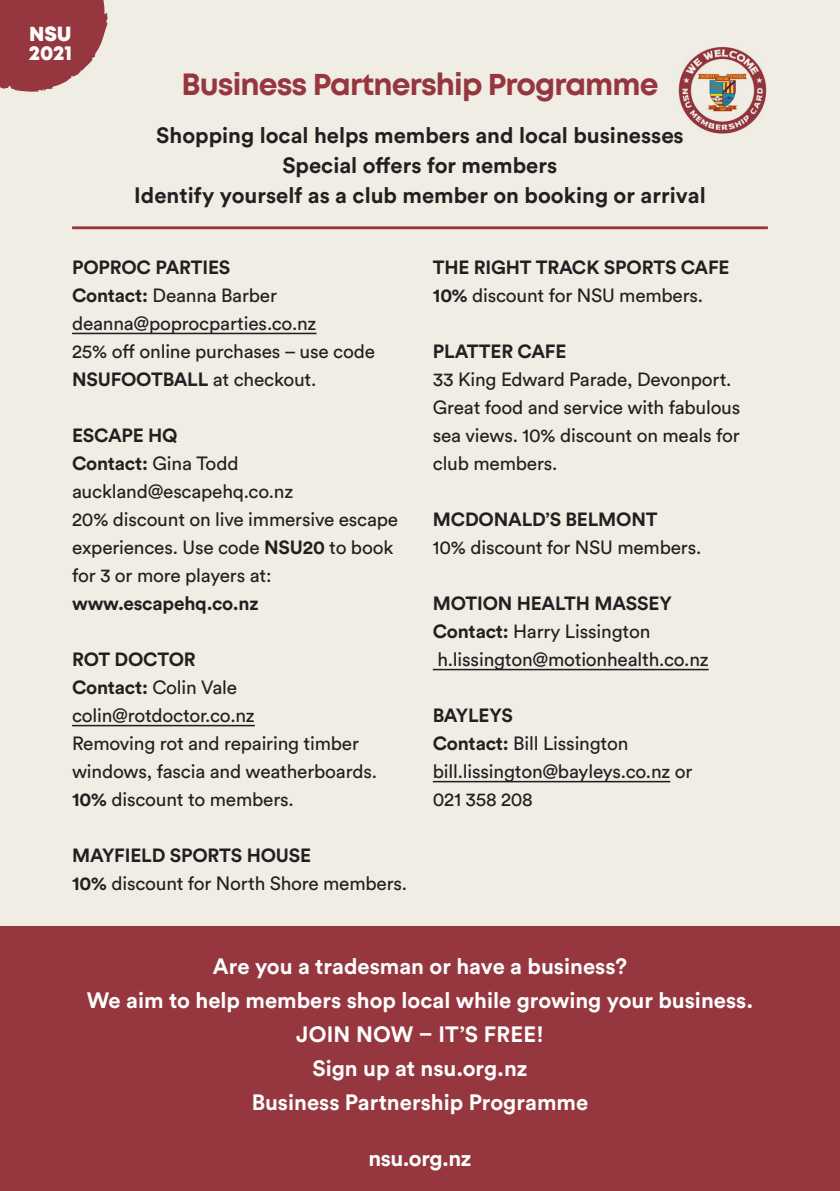
<style>
.page{position:relative;width:840px;height:1191px;background:#fff}
.page>*{position:absolute;margin:0;border:0;box-sizing:border-box;transform-origin:0 0}
.t1{font:700 30px "Mont";letter-spacing:-.03em;color:#96373f}
.t2{font:700 22px/34px "Circular Std";color:#fff;text-align:center}
.t3{font:700 22px "Circular Std";color:#231f20}
.t4{font:800 20.2px "Mont";letter-spacing:-.01em;color:#fff}
.t5{font:19px/28px "Circular Std";letter-spacing:-.01em;color:#231f20}
.t6{font:700 19px "Circular Std";letter-spacing:-.01em;color:#231f20}
.s1{font-weight:700}
</style>
<div class="page">
<div style="left:0;top:0;width:839px;height:1068px;background:#f0ede5"></div>
<div style="left:0;top:926px;width:839px;height:265px;background:#96373f"></div>
<hr style="left:72px;top:333px;width:244px;height:1px;background:#231f20">
<hr style="left:72px;top:725px;width:183px;height:1px;background:#231f20">
<hr style="left:432px;top:669px;width:276px;height:1px;background:#231f20">
<hr style="left:432px;top:781px;width:238px;height:1px;background:#231f20">
<hr style="left:72px;top:226px;width:695px;height:3px;background:#96373f">
<img style="left:678px;top:47px;width:89px;height:87px">
<svg style="left:0;top:0;width:108px;height:92px;background:#a35258"></svg>
<p class="t4" style="left:29px;top:24px;width:44px">NSU</p>
<p class="t4" style="left:29px;top:43px;width:45px">2021</p>
<p class="t1" style="left:181px;top:70px;width:478px">Business Partnership Programme</p>
<p class="t3" style="left:156px;top:121px;width:528px">Shopping local helps members and local businesses</p>
<p class="t3" style="left:282px;top:151px;width:276px">Special offers for members</p>
<p class="t3" style="left:134px;top:181px;width:572px">Identify yourself as a club member on booking or arrival</p>
<p class="t5" style="left:72px;top:253px;width:246px"><span class="s1">POPROC PARTIES<br>Contact:</span> Deanna Barber deanna@poprocparties.co.nz</p>
<p class="t5" style="left:72px;top:337px;width:304px">25% off online purchases – use code<br><span class="s1">NSUFOOTBALL</span> at checkout.</p>
<p class="t5" style="left:72px;top:421px;width:222px"><span class="s1">ESCAPE HQ<br>Contact:</span> Gina Todd auckland@escapehq.co.nz</p>
<p class="t5" style="left:72px;top:505px;width:327px">20% discount on live immersive escape experiences. Use code <span class="s1">NSU20</span> to book for 3 or more players at: <span class="s1">www.escapehq.co.nz</span></p>
<p class="t5" style="left:72px;top:645px;width:184px"><span class="s1">ROT DOCTOR<br>Contact:</span> Colin Vale colin@rotdoctor.co.nz</p>
<p class="t5" style="left:72px;top:729px;width:306px">Removing rot and repairing timber windows, fascia and weatherboards.</p>
<p class="t5" style="left:72px;top:785px;width:223px"><span class="s1">10%</span> discount to members.</p>
<p class="t6" style="left:72px;top:843px;width:240px">MAYFIELD SPORTS HOUSE</p>
<p class="t5" style="left:72px;top:869px;width:336px"><span class="s1">10%</span> discount for North Shore members.</p>
<p class="t6" style="left:432px;top:255px;width:298px">THE RIGHT TRACK SPORTS CAFE</p>
<p class="t5" style="left:432px;top:281px;width:272px"><span class="s1">10%</span> discount for NSU members.</p>
<p class="t6" style="left:432px;top:339px;width:135px">PLATTER CAFE</p>
<p class="t5" style="left:432px;top:365px;width:300px">33 King Edward Parade, Devonport.</p>
<p class="t5" style="left:432px;top:393px;width:309px;text-align:justify">Great food and service with fabulous sea views. 10% discount on meals for club members.</p>
<p class="t5" style="left:432px;top:505px;width:270px"><span class="s1">MCDONALD’S BELMONT<br></span>10% discount for NSU members.</p>
<p class="t6" style="left:432px;top:591px;width:240px">MOTION HEALTH MASSEY</p>
<p class="t5" style="left:432px;top:617px;width:219px"><span class="s1">Contact:</span> Harry Lissington</p>
<p class="t5" style="left:437px;top:645px;width:273px">h.lissington@motionhealth.co.nz</p>
<p class="t6" style="left:432px;top:703px;width:82px">BAYLEYS</p>
<p class="t5" style="left:432px;top:729px;width:261px"><span class="s1">Contact:</span> Bill Lissington bill.lissington@bayleys.co.nz or<br>021 358 208</p>
<p class="t2" style="left:213px;top:948px;width:415px">Are you a tradesman or have a business?</p>
<p class="t2" style="left:87px;top:982px;width:667px">We aim to help members shop local while growing your business.</p>
<p class="t2" style="left:296px;top:1016px;width:249px">JOIN NOW – IT’S FREE!</p>
<p class="t2" style="left:251px;top:1050px;width:338px">Sign up at nsu.org.nz<br>Business Partnership Programme</p>
<p class="t2" style="left:368px;top:1140px;width:104px">nsu.org.nz</p>
</div>
